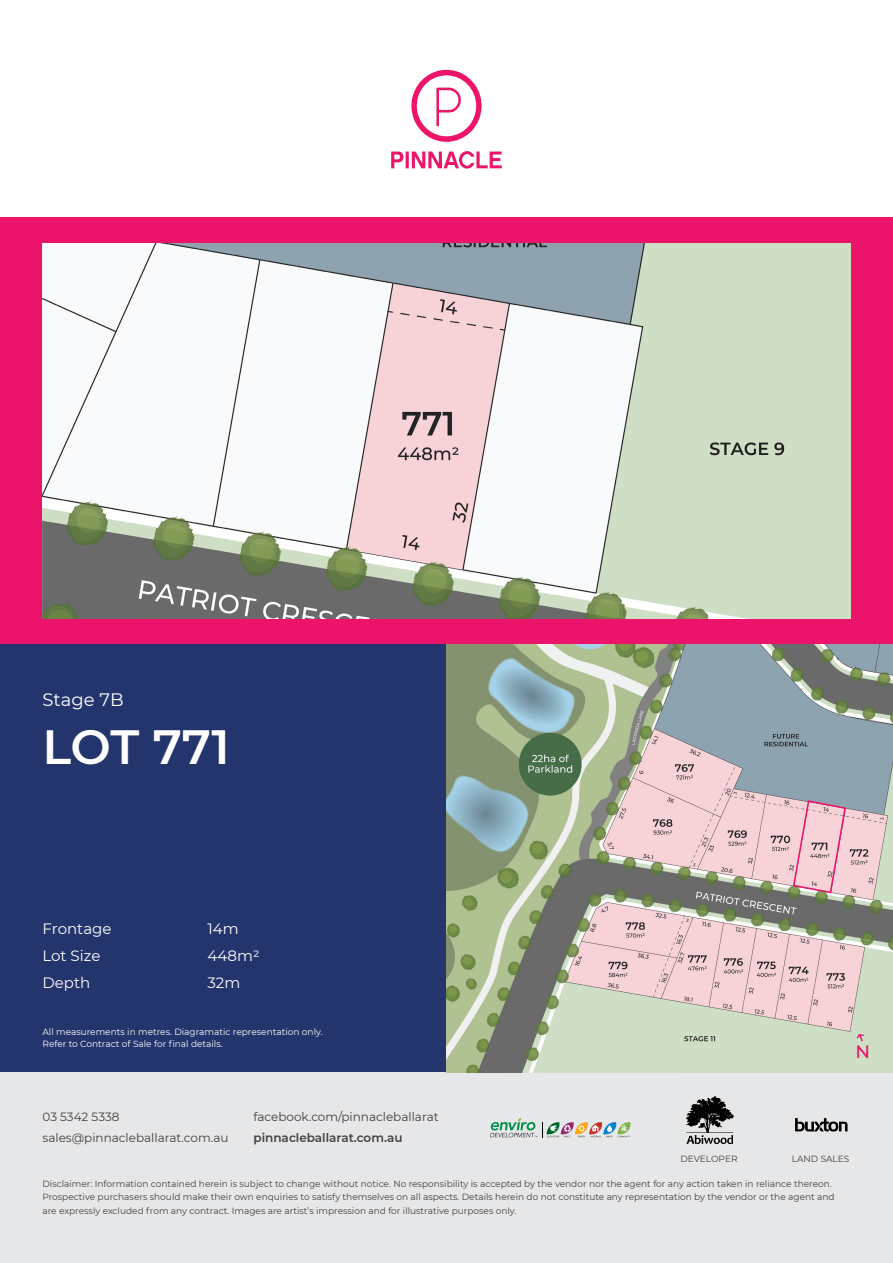
<style>
.page{position:relative;width:893px;height:1263px;background:#fff}
.page>*{position:absolute;margin:0;border:0;box-sizing:border-box;transform-origin:0 0}
.t1{font:600 48px "Montserrat";letter-spacing:-.005em;color:#fff}
.t2{font:18px "Montserrat";color:#fff}
.t3{font:500 18px "Montserrat";color:#ec136b}
.t4{font:15px "Montserrat";color:#fff}
.t5{font:12px/21px "Montserrat";color:#414042}
.t6{font:600 12px "Montserrat";color:#414042}
.t7{font:9px/13.5px "Montserrat";color:#414042}
.t8{font:9px/12px "Montserrat";color:#fff}
</style>
<div class="page">
<svg style="left:411px;top:70px;width:71px;height:72px"></svg>
<svg style="left:391px;top:151px;width:111px;height:18px"></svg>
<div style="left:0;top:217px;width:893px;height:428px;background:#ec136b"></div>
<div style="left:0;top:1072px;width:893px;height:191px;background:#e6e7e8"></div>
<div style="left:0;top:645px;width:446px;height:427px;background:#24346d"></div>
<img style="left:446px;top:645px;width:447px;height:427px">
<svg style="left:857px;top:1034px;width:7px;height:7px"></svg>
<img style="left:43px;top:243px;width:807px;height:375px">
<svg style="left:686px;top:1096px;width:48px;height:48px"></svg>
<svg style="left:795px;top:1118px;width:53px;height:13px"></svg>
<svg style="left:490px;top:1118px;width:141px;height:19px"></svg>
<svg style="left:792px;top:799px;width:55px;height:95px;background:#e9bec7"></svg>
<h2 class="t2" style="left:43px;top:687px;width:83px">Stage 7B</h2>
<h1 class="t1" style="left:43px;top:713px;width:189px">LOT 771</h1>
<h3 class="t4" style="left:43px;top:918px;width:71px">Frontage</h3>
<h3 class="t4" style="left:208px;top:918px;width:33px">14m</h3>
<h3 class="t4" style="left:43px;top:945px;width:59px">Lot Size</h3>
<h3 class="t4" style="left:208px;top:945px;width:53px">448m2</h3>
<h3 class="t4" style="left:43px;top:972px;width:49px">Depth</h3>
<h3 class="t4" style="left:208px;top:972px;width:34px">32m</h3>
<p class="t8" style="left:43px;top:1026px;width:282px">All measurements in metres. Diagramatic representation only.<br>Refer to Contract of Sale for final details.</p>
<h2 class="t3" style="left:855px;top:1039px;width:16px">N</h2>
<h3 class="t5" style="left:43px;top:1106px;width:188px">03 5342 5338 sales@pinnacleballarat.com.au</h3>
<h3 class="t5" style="left:253px;top:1106px;width:187px">facebook.com/pinnacleballarat</h3>
<h3 class="t6" style="left:253px;top:1129px;width:150px">pinnacleballarat.com.au</h3>
<p class="t7" style="left:43px;top:1177px;width:794px">Disclaimer: Information contained herein is subject to change without notice. No responsibility is accepted by the vendor nor the agent for any action taken in reliance thereon.<br>Prospective purchasers should make their own enquiries to satisfy themselves on all aspects. Details herein do not constitute any representation by the vendor or the agent and are expressly excluded from any contract. Images are artist’s impression and for illustrative purposes only.</p>
<p class="t7" style="left:680px;top:1151px;width:59px">DEVELOPER</p>
<p class="t7" style="left:792px;top:1151px;width:59px">LAND SALES</p>
</div>
